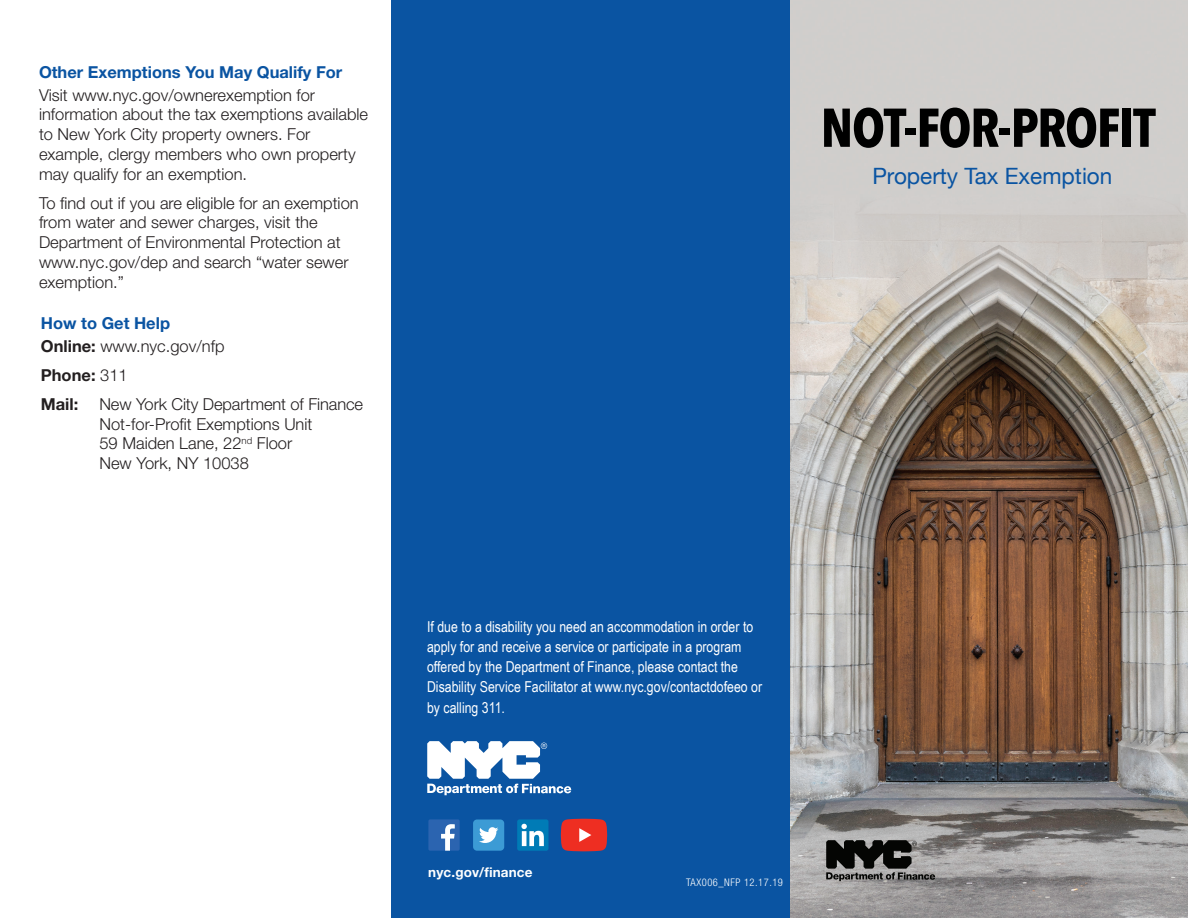
<style>
.page{position:relative;width:1188px;height:918px;background:#fff}
.page>*{position:absolute;margin:0;border:0;box-sizing:border-box;transform-origin:0 0}
.t1{font:700 54px "Avenir Next Condensed";letter-spacing:-.025em;color:#000}
.t2{font:22.5px "Helvetica Neue";color:#0a54a2}
.body{font:300 16.5px/19.8px "Helvetica Neue LT Std";color:#231f20}
.t3{font:700 16.5px "Helvetica Neue LT Std";color:#0a54a2}
.body-2{font:700 16.5px "Helvetica Neue LT Std";color:#231f20}
.body-3{font:15px/20.1px "Arial Narrow";color:#fff}
.t4{font:700 13.5px "Helvetica Neue LT Std";letter-spacing:.01em;color:#fff}
.t5{font:300 condensed 10.5px "Helvetica Neue LT Std";letter-spacing:.05em;color:#fff}
.s1{font-weight:700}
.s2{font-weight:300}
</style>
<div class="page">
<div style="left:392px;top:0;width:403px;height:918px;background:#0a54a2"></div>
<svg style="left:427px;top:741px;width:144px;height:54px"></svg>
<img style="left:791px;top:0;width:397px;height:918px">
<svg style="left:826px;top:840px;width:109px;height:41px;background:#535251"></svg>
<div style="left:517px;top:819px;width:32px;height:32px;background:#007bb6;border-radius:2px"></div>
<svg style="left:521px;top:824px;width:23px;height:22px"></svg>
<svg style="left:561px;top:819px;width:46px;height:32px"></svg>
<div style="left:473px;top:820px;width:31px;height:31px;background:#3c9bd5;border-radius:4px"></div>
<svg style="left:479px;top:827px;width:19px;height:16px"></svg>
<svg style="left:428px;top:819px;width:32px;height:32px"></svg>
<h2 class="t3" style="left:39px;top:62px;width:305px">Other Exemptions You May Qualify For</h2>
<p class="body" style="left:39px;top:84px;width:331px">Visit www.nyc.gov/ownerexemption for information about the tax exemptions available to New York City property owners. For example, clergy members who own property may qualify for an exemption.</p>
<p class="body" style="left:39px;top:192px;width:321px">To find out if you are eligible for an exemption from water and sewer charges, visit the Department of Environmental Protection at www.nyc.gov/dep and search “water sewer exemption.”</p>
<p class="t3" style="left:41px;top:313px;width:131px">How to Get Help</p>
<p class="body" style="left:41px;top:336px;width:185px"><span class="s1">Online:</span> www.nyc.gov/nfp</p>
<p class="body-2" style="left:41px;top:365px;width:88px">Phone: <span class="s2">311</span></p>
<p class="body-2" style="left:41px;top:394px;width:39px">Mail:</p>
<p class="body" style="left:99px;top:394px;width:265px">New York City Department of Finance<br>Not-for-Profit Exemptions Unit<br>59 Maiden Lane, 22<sup>nd</sup> Floor<br>New York, NY 10038</p>
<p class="body-3" style="left:427px;top:616px;width:337px">If due to a disability you need an accommodation in order to apply for and receive a service or participate in a program offered by the Department of Finance, please contact the Disability Service Facilitator at www.nyc.gov/contactdofeeo or by calling 311.</p>
<p class="t1" style="left:821px;top:95px;width:336px">NOT-FOR-PROFIT</p>
<p class="t2" style="left:872px;top:160px;width:242px">Property Tax Exemption</p>
<p class="t4" style="left:428px;top:864px;width:106px">nyc.gov/finance</p>
<p class="t5" style="left:686px;top:876px;width:98px">TAX006_NFP 12.17.19</p>
</div>
